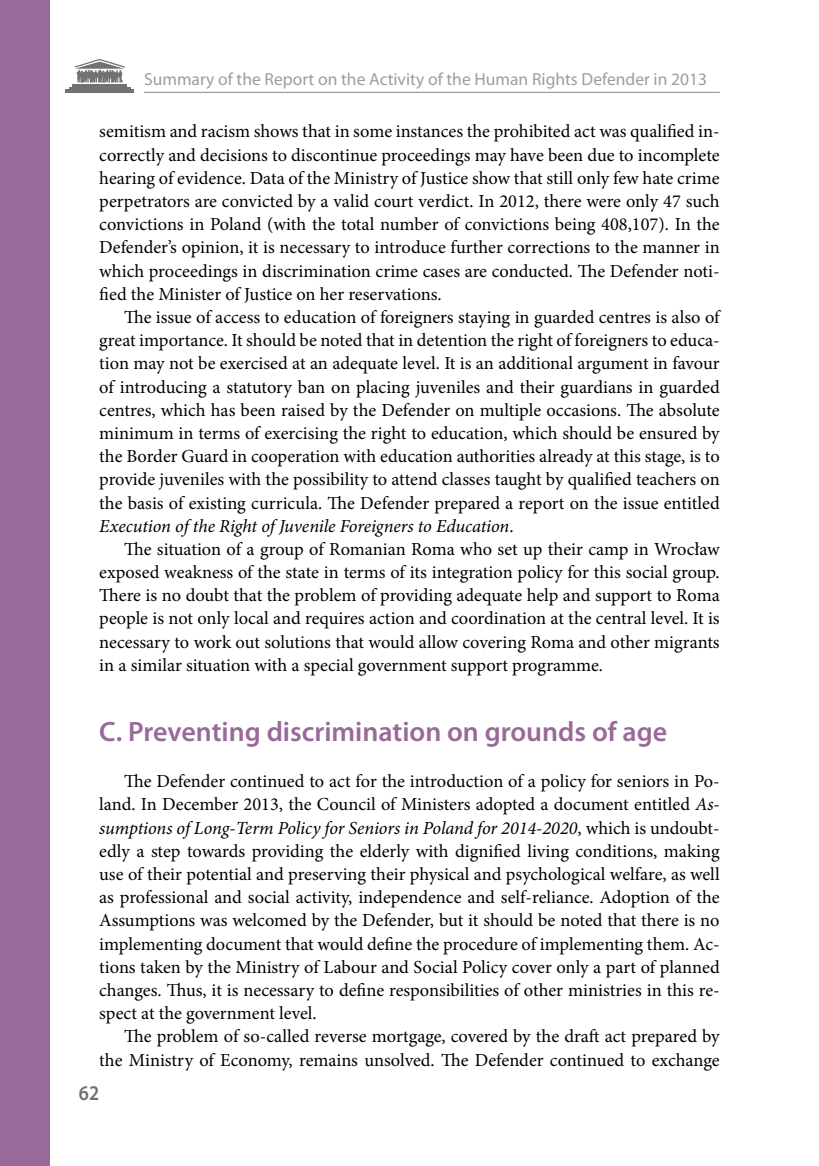
<style>
.page{position:relative;width:819px;height:1166px;background:#fff}
.page>*{position:absolute;margin:0;border:0;box-sizing:border-box;transform-origin:0 0}
.t1{font:600 28px "Myriad Pro";color:#99699a}
.t2{font:600 21px "Myriad Pro";color:#707173;scale:.9 1}
.t3{font:18.38px/23.3px "Minion Pro";color:#000;text-align:justify}
.t4{font:17.5px "Myriad Pro";color:#9c9d9f}
.s1{font-style:italic}
</style>
<div class="page">
<hr style="left:144px;top:92px;width:575px;height:1px;background:#9c9d9f">
<hr style="left:72px;top:84px;width:55px;height:2px;background:#707173">
<hr style="left:69px;top:87px;width:61px;height:1px;background:#707173">
<hr style="left:65px;top:90px;width:69px;height:3px;background:#707173">
<svg style="left:75px;top:59px;width:50px;height:24px"></svg>
<div style="left:0;top:0;width:50px;height:1166px;background:#99699a"></div>
<p class="t4" style="left:144px;top:68px;width:564px">Summary of the Report on the Activity of the Human Rights Defender in 2013</p>
<p class="t3" style="left:99px;top:120px;width:622px">semitism and racism shows that in some instances the prohibited act was qualified in&shy;correctly and decisions to discontinue proceedings may have been due to incomplete hearing of evidence. Data of the Ministry of Justice show that still only few hate crime perpetrators are convicted by a valid court verdict. In 2012, there were only 47 such convictions in Poland (with the total number of convictions being 408,107). In the Defender’s opinion, it is necessary to introduce further corrections to the manner in which proceedings in discrimination crime cases are conducted. The Defender noti&shy;fied the Minister of Justice on her reservations.</p>
<p class="t3" style="left:99px;top:305px;width:622px;text-indent:25px">The issue of access to education of foreigners staying in guarded centres is also of great importance. It should be noted that in detention the right of foreigners to educa&shy;tion may not be exercised at an adequate level. It is an additional argument in favour of introducing a statutory ban on placing juveniles and their guardians in guarded centres, which has been raised by the Defender on multiple occasions. The absolute minimum in terms of exercising the right to education, which should be ensured by the Border Guard in cooperation with education authorities already at this stage, is to provide juveniles with the possibility to attend classes taught by qualified teachers on the basis of existing curricula. The Defender prepared a report on the issue entitled <span class="s1">Execution of the Right of Juvenile Foreigners to Education</span>.</p>
<p class="t3" style="left:99px;top:537px;width:622px;text-indent:25px">The situation of a group of Romanian Roma who set up their camp in Wrocław exposed weakness of the state in terms of its integration policy for this social group.<br>There is no doubt that the problem of providing adequate help and support to Roma people is not only local and requires action and coordination at the central level. It is necessary to work out solutions that would allow covering Roma and other migrants in a similar situation with a special government support programme.</p>
<h1 class="t1" style="left:99px;top:713px;width:569px">C. Preventing discrimination on grounds of age</h1>
<p class="t3" style="left:99px;top:770px;width:622px;text-indent:25px">The Defender continued to act for the introduction of a policy for seniors in Po&shy;land. In December 2013, the Council of Ministers adopted a document entitled <span class="s1">As&shy;sumptions of Long-Term Policy for Seniors in Poland for 2014-2020</span>, which is undoubt&shy;edly a step towards providing the elderly with dignified living conditions, making use of their potential and preserving their physical and psychological welfare, as well as professional and social activity, independence and self-reliance. Adoption of the Assumptions was welcomed by the Defender, but it should be noted that there is no implementing document that would define the procedure of implementing them. Ac&shy;tions taken by the Ministry of Labour and Social Policy cover only a part of planned changes. Thus, it is necessary to define responsibilities of other ministries in this re&shy;spect at the government level.</p>
<p class="t3" style="left:99px;top:1025px;width:622px;text-align:right">The problem of so-called reverse mortgage, covered by the draft act prepared by the Ministry of Economy, remains unsolved. The Defender continued to exchange</p>
<p class="t2" style="left:79px;top:1079px;width:24px">62</p>
</div>
